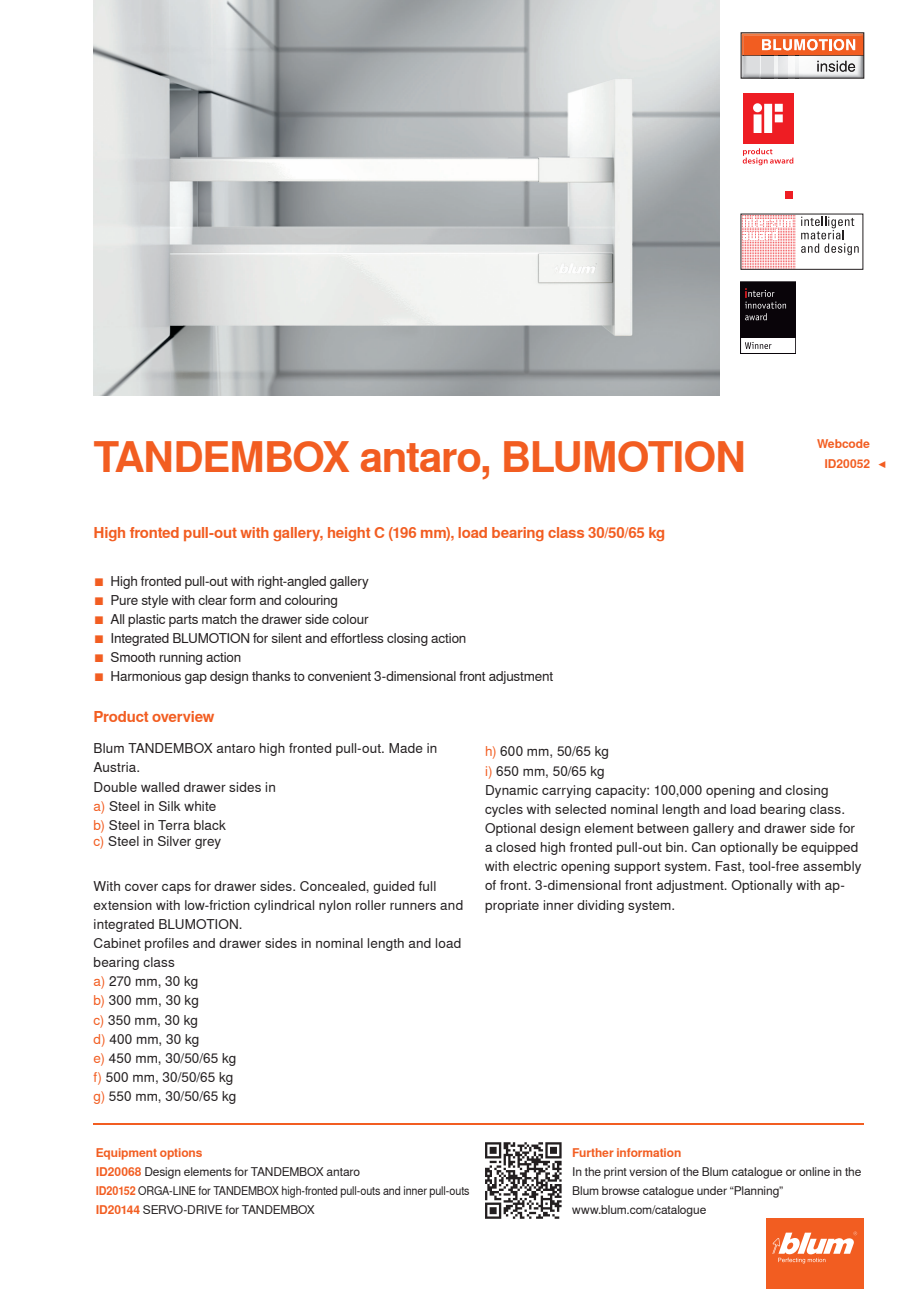
<style>
.page{position:relative;width:919px;height:1289px;background:#fff}
.page>*{position:absolute;margin:0;border:0;box-sizing:border-box;transform-origin:0 0}
.t1{font:700 42px "Nimbus Sans Global";letter-spacing:-.03em;color:#f25d21}
.t2{font:700 15px "Nimbus Sans Global";letter-spacing:-.015em;color:#f25d21}
.t3{font:13.5px/19.2px "Nimbus Sans Global";letter-spacing:.01em;color:#231f20}
.t4{font:13.5px "Nimbus Sans Global";letter-spacing:-.015em;color:#231f20}
.t5{font:13.5px "Nimbus Sans Global";color:#231f20}
.t6{font:12px/19.2px "Nimbus Sans Global";letter-spacing:-.01em;color:#231f20}
.t7{font:700 12px/19.2px "Nimbus Sans Global";letter-spacing:-.01em;color:#f25d21}
.s1{color:#f25d21}
.s2{font-style:inherit}
.s3{font-weight:700;color:#f25d21}
</style>
<div class="page">
<div style="left:765px;top:1218px;width:98px;height:70px;background:#f25d21"></div>
<img style="left:94px;top:0;width:625px;height:395px">
<svg style="left:740px;top:34px;width:124px;height:45px"></svg>
<div style="left:742px;top:93px;width:51px;height:51px;background:#ee1d23"></div>
<svg style="left:753px;top:103px;width:29px;height:30px"></svg>
<div style="left:785px;top:191px;width:8px;height:8px;background:#ee1d23"></div>
<svg style="left:742px;top:148px;width:51px;height:17px"></svg>
<svg style="left:741px;top:215px;width:54px;height:53px"></svg>
<svg style="left:801px;top:217px;width:57px;height:38px"></svg>
<div style="left:740px;top:282px;width:55px;height:56px;background:#090409"></div>
<svg style="left:745px;top:288px;width:41px;height:32px"></svg>
<svg style="left:745px;top:342px;width:26px;height:7px"></svg>
<div style="left:740px;top:281px;width:55px;height:73px;border:1px solid #090409"></div>
<svg style="left:772px;top:1231px;width:85px;height:32px"></svg>
<hr style="left:94px;top:1123px;width:769px;height:1px;background:#f25d21">
<svg style="left:485px;top:1142px;width:76px;height:76px"></svg>
<h1 class="t1" style="left:94px;top:430px;width:654px">TANDEMBOX antaro, BLUMOTION</h1>
<p class="t2" style="left:94px;top:523px;width:573px">High fronted pull-out with gallery, height C (196 mm), load bearing class 30/50/65 kg</p>
<p class="t4" style="left:94px;top:572px;width:277px"><span class="s1">■</span> High fronted pull-out with right-angled gallery</p>
<p class="t4" style="left:94px;top:591px;width:246px"><span class="s1">■</span> Pure style with clear form and colouring</p>
<p class="t4" style="left:94px;top:610px;width:276px"><span class="s1">■</span> All plastic parts match the drawer side colour</p>
<p class="t4" style="left:94px;top:629px;width:374px"><span class="s1">■</span> Integrated BLUMOTION for silent and effortless closing action</p>
<p class="t4" style="left:94px;top:649px;width:149px"><span class="s1">■</span> Smooth running action</p>
<p class="t4" style="left:94px;top:668px;width:461px"><span class="s1">■</span> Harmonious gap design thanks to convenient 3-dimensional front adjustment</p>
<p class="t2" style="left:94px;top:707px;width:122px">Product overview</p>
<p class="t7" style="left:824px;top:434px;width:64px;text-indent:-7px">Webcode<br>ID20052 ◀</p>
<p class="t3" style="left:94px;top:738px;width:345px">Blum TANDEMBOX antaro high fronted pull-out. Made in<br>Austria.<br>Double walled drawer sides in<br><span class="s1">a)</span> Steel in <span class="s2">S</span>ilk white<br><span class="s1">b)</span> Steel in Terra black</p>
<p class="t5" style="left:94px;top:833px;width:129px"><span class="s1">c)</span> <span class="s2">Steel in</span> Silver grey</p>
<p class="t3" style="left:94px;top:875px;width:371px">With cover caps for drawer sides. Concealed, guided full extension with low-friction cylindrical nylon roller runners and integrated BLUMOTION.<br>Cabinet profiles and drawer sides in nominal length and load bearing class<br><span class="s1">a)</span> 270 mm, 30 kg<br><span class="s1">b)</span> 300 mm, 30 kg<br><span class="s1">c)</span> 350 mm, 30 kg<br><span class="s1">d)</span> 400 mm, 30 kg<br><span class="s1">e)</span> 450 mm, 30/50/65 kg<br><span class="s1">f)</span> 500 mm, 30/50/65 kg<br><span class="s1">g)</span> 550 mm, 30/50/65 kg</p>
<p class="t3" style="left:485px;top:741px;width:378px"><span class="s1">h)</span> 600 mm, 50/65 kg<br><span class="s1">i)</span> 650 mm, 50/65 kg<br>Dynamic carrying capacity: 100,000 opening and closing cycles with selected nominal length and load bearing class.<br>Optional design element between gallery and drawer side for a closed high fronted pull-out bin. Can optionally be equipped with electric opening support system. Fast, tool-free assembly of front. 3-dimensional front adjustment. Optionally with ap&shy;propriate inner dividing system.</p>
<p class="t6" style="left:96px;top:1142px;width:375px"><span class="s3">Equipment options<br>ID20068</span> Design elements for TANDEMBOX antaro<br><span class="s3">ID20152</span> ORGA-LINE for TANDEMBOX high-fronted pull-outs and inner pull-outs <span class="s3">ID20144</span> SERVO-DRIVE for TANDEMBOX</p>
<p class="t7" style="left:572px;top:1142px;width:111px">Further information</p>
<p class="t6" style="left:572px;top:1161px;width:291px">In the print version of the Blum catalogue or online in the<br>Blum browse catalogue under “Planning” www.blum.com/catalogue</p>
</div>
